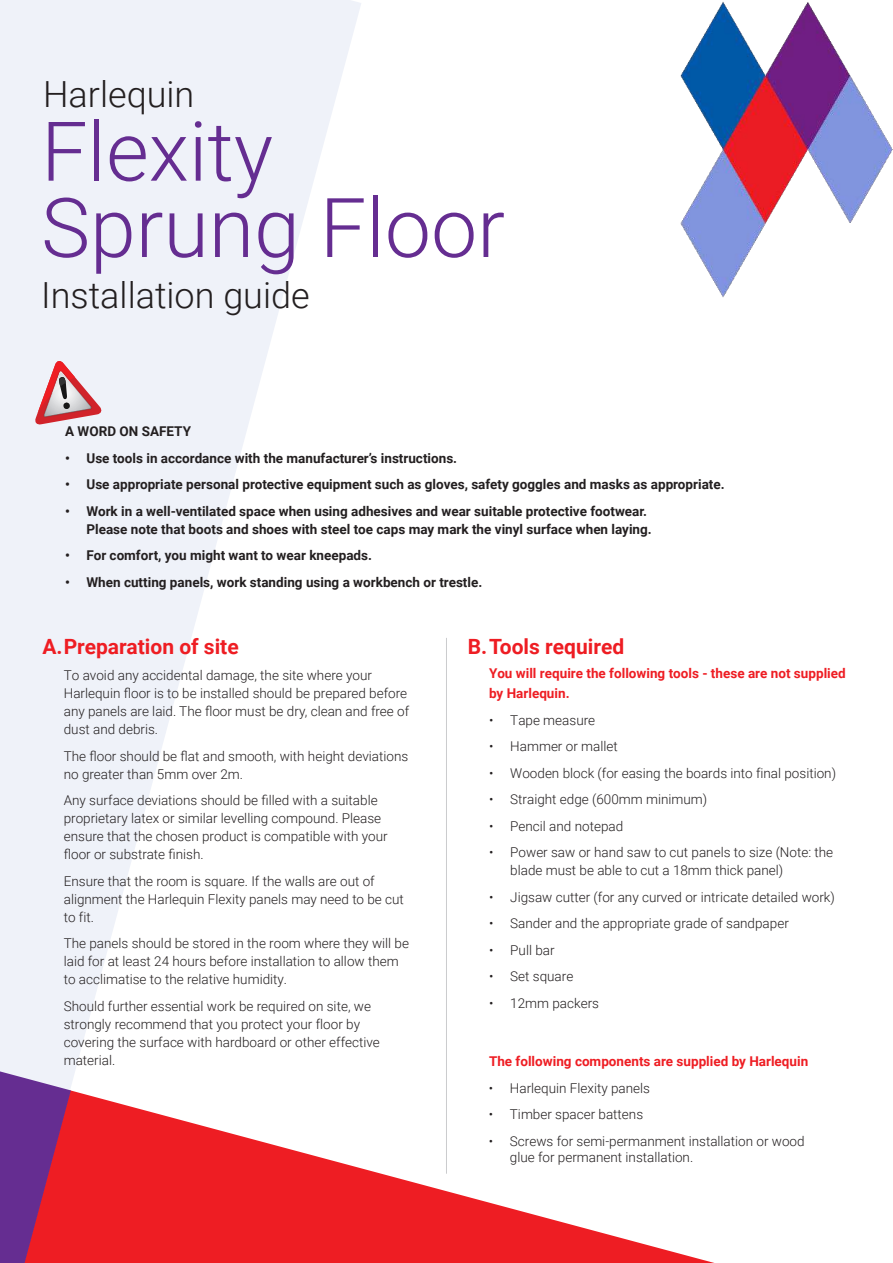
<style>
.page{position:relative;width:893px;height:1263px;background:#fff}
.page>*{position:absolute;margin:0;border:0;box-sizing:border-box;transform-origin:0 0}
.t1{font:300 82.5px/76.3px "Roboto";color:#652d91}
.t2{font:300 36px "Roboto";color:#231f20}
.t3{font:700 21px "Roboto";color:#ee1d23}
.t4{font:300 13.5px/18px "Roboto";color:#231f20}
.t5{font:700 13.5px/18px "Roboto";color:#231f20}
.t6{font:700 13.5px/20.5px "Roboto";color:#ee1d23}
</style>
<div class="page">
<svg style="left:0;top:0;width:361px;height:1085px;fill:#eff2f9"></svg>
<svg style="left:71px;top:1090px;width:643px;height:173px"></svg>
<svg style="left:0;top:1071px;width:71px;height:192px;background:#943275"></svg>
<svg style="left:34px;top:360px;width:69px;height:65px"></svg>
<hr style="left:446px;top:638px;width:1px;height:536px;background:#cbccce">
<img style="left:680px;top:2px;width:213px;height:295px">
<h2 class="t2" style="left:43px;top:80px;width:153px">Harlequin</h2>
<h1 class="t1" style="left:41px;top:120px;width:465px">Flexity<br>Sprung Floor</h1>
<h2 class="t2" style="left:41px;top:281px;width:270px">Installation guide</h2>
<p class="t5" style="left:65px;top:423px;width:127px">A WORD ON SAFETY</p>
<p class="t5" style="left:65px;top:450px;width:394px">• Use tools in accordance with the manufacturer’s instructions.</p>
<p class="t5" style="left:65px;top:477px;width:661px">• Use appropriate personal protective equipment such as gloves, safety goggles and masks as appropriate.</p>
<p class="t5" style="left:86px;top:503px;width:567px;text-indent:-21px">• Work in a well-ventilated space when using adhesives and wear suitable protective footwear.<br>Please note that boots and shoes with steel toe caps may mark the vinyl surface when laying.</p>
<p class="t5" style="left:65px;top:548px;width:308px">• For comfort, you might want to wear kneepads.</p>
<p class="t5" style="left:65px;top:574px;width:419px">• When cutting panels, work standing using a workbench or trestle.</p>
<h3 class="t3" style="left:43px;top:638px;width:198px">A. Preparation of site</h3>
<p class="t4" style="left:64px;top:667px;width:347px">To avoid any accidental damage, the site where your Harlequin floor is to be installed should be prepared before any panels are laid. The floor must be dry, clean and free of dust and debris.</p>
<p class="t4" style="left:64px;top:746px;width:346px">The floor should be flat and smooth, with height deviations no greater than 5mm over 2m.</p>
<p class="t4" style="left:64px;top:791px;width:325px">Any surface deviations should be filled with a suitable proprietary latex or similar levelling compound. Please ensure that the chosen product is compatible with your floor or substrate finish.</p>
<p class="t4" style="left:64px;top:871px;width:342px">Ensure that the room is square. If the walls are out of alignment the Harlequin Flexity panels may need to be cut to fit.</p>
<p class="t4" style="left:64px;top:934px;width:347px">The panels should be stored in the room where they will be laid for at least 24 hours before installation to allow them to acclimatise to the relative humidity.</p>
<p class="t4" style="left:64px;top:996px;width:318px">Should further essential work be required on site, we strongly recommend that you protect your floor by covering the surface with hardboard or other effective material.</p>
<h3 class="t3" style="left:468px;top:631px;width:158px">B.Tools required</h3>
<p class="t6" style="left:489px;top:664px;width:358px">You will require the following tools - these are not supplied by Harlequin.</p>
<p class="t4" style="left:489px;top:712px;width:108px">• Tape measure</p>
<p class="t4" style="left:489px;top:738px;width:130px">• Hammer or mallet</p>
<p class="t4" style="left:489px;top:765px;width:349px">• Wooden block (for easing the boards into final position)</p>
<p class="t4" style="left:489px;top:791px;width:220px">• Straight edge (600mm minimum)</p>
<p class="t4" style="left:489px;top:818px;width:136px">• Pencil and notepad</p>
<p class="t4" style="left:510px;top:844px;width:324px;text-indent:-21px">• Power saw or hand saw to cut panels to size (Note: the blade must be able to cut a 18mm thick panel)</p>
<p class="t4" style="left:489px;top:889px;width:347px">• Jigsaw cutter (for any curved or intricate detailed work)</p>
<p class="t4" style="left:489px;top:915px;width:301px">• Sander and the appropriate grade of sandpaper</p>
<p class="t4" style="left:489px;top:942px;width:67px">• Pull bar</p>
<p class="t4" style="left:489px;top:968px;width:86px">• Set square</p>
<p class="t4" style="left:489px;top:995px;width:112px">• 12mm packers</p>
<p class="t6" style="left:489px;top:1052px;width:321px">The following components are supplied by Harlequin</p>
<p class="t4" style="left:489px;top:1080px;width:163px">• Harlequin Flexity panels</p>
<p class="t4" style="left:489px;top:1106px;width:156px">• Timber spacer battens</p>
<p class="t4" style="left:510px;top:1134px;width:296px;line-height:16.2px;text-indent:-21px">• Screws for semi-permanment installation or wood glue for permanent installation.</p>
</div>
